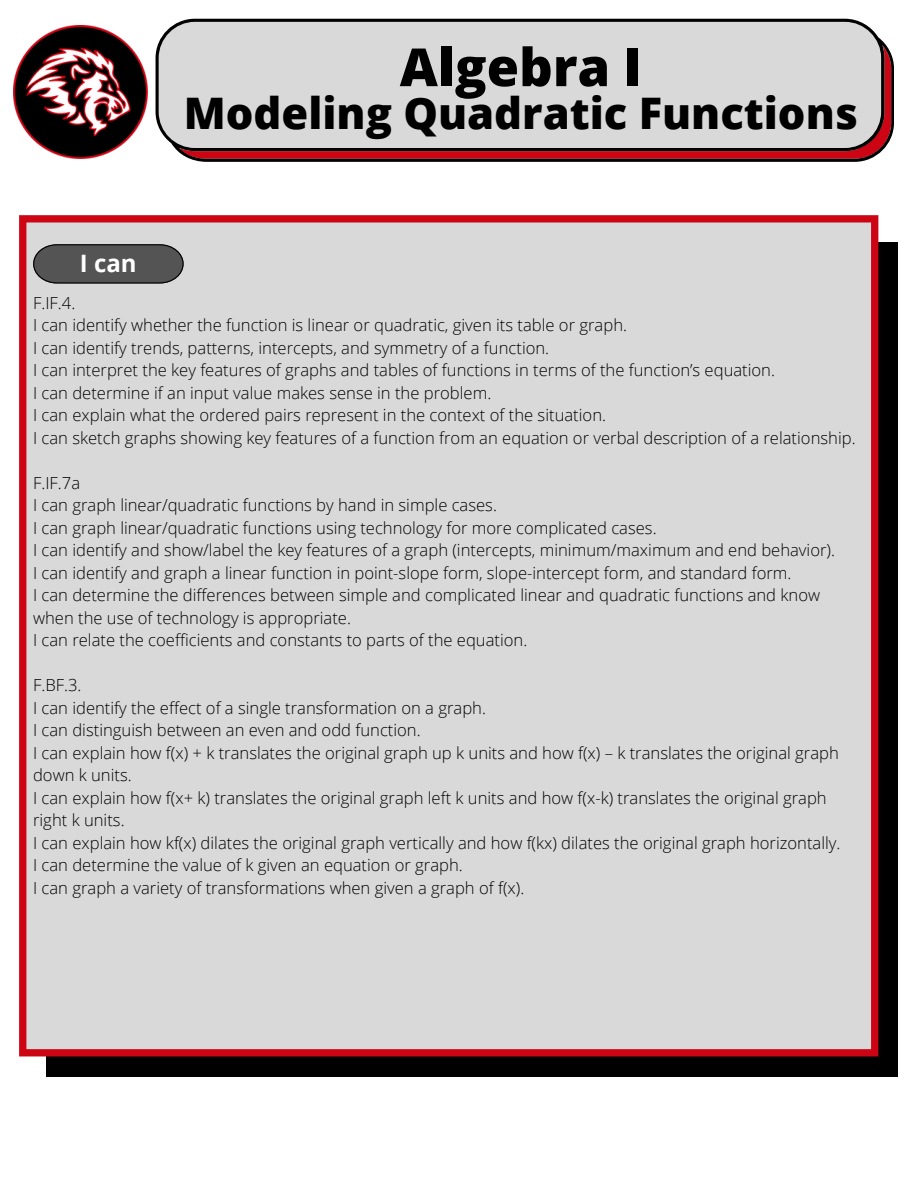
<style>
.page{position:relative;width:918px;height:1188px;background:#fff}
.page>*{position:absolute;margin:0;border:0;box-sizing:border-box;transform-origin:0 0}
.t1{font:800 52.5px "Open Sans";color:#000}
.t2{font:800 43.5px "Open Sans";color:#000}
.t3{font:700 24px "Open Sans";color:#fff}
.t4{font:300 16.65px/22.5px "Open Sans";color:#000}
</style>
<div class="page">
<svg style="left:156px;top:19px;width:738px;height:143px;fill:#d9d9d9"></svg>
<img style="left:13px;top:25px;width:134px;height:133px">
<div style="left:47px;top:243px;width:851px;height:834px;background:#010000"></div>
<div style="left:19px;top:215px;width:859px;height:841px;background:#d9d9d9"></div>
<svg style="left:33px;top:244px;width:151px;height:40px"></svg>
<h1 class="t1" style="left:400px;top:30px;width:244px">Algebra I</h1>
<h2 class="t2" style="left:184px;top:82px;width:676px">Modeling Quadratic Functions</h2>
<h3 class="t3" style="left:80px;top:247px;width:58px">I can</h3>
<p class="t4" style="left:33px;top:291px;width:824px">F.IF.4.<br>I can identify whether the function is linear or quadratic, given its table or graph.<br>I can identify trends, patterns, intercepts, and symmetry of a function.<br>I can interpret the key features of graphs and tables of functions in terms of the function’s equation.<br>I can determine if an input value makes sense in the problem.<br>I can explain what the ordered pairs represent in the context of the situation.<br>I can sketch graphs showing key features of a function from an equation or verbal description of a relationship.</p>
<p class="t4" style="left:33px;top:471px;width:803px">F.IF.7a<br>I can graph linear/quadratic functions by hand in simple cases.<br>I can graph linear/quadratic functions using technology for more complicated cases.<br>I can identify and show/label the key features of a graph (intercepts, minimum/maximum and end behavior).<br>I can identify and graph a linear function in point-slope form, slope-intercept form, and standard form.<br>I can determine the differences between simple and complicated linear and quadratic functions and know when the use of technology is appropriate.<br>I can relate the coefficients and constants to parts of the equation.</p>
<p class="t4" style="left:33px;top:674px;width:809px">F.BF.3.<br>I can identify the effect of a single transformation on a graph.<br>I can distinguish between an even and odd function.<br>I can explain how f(x) + k translates the original graph up k units and how f(x) – k translates the original graph down k units.<br>I can explain how f(x+ k) translates the original graph left k units and how f(x-k) translates the original graph right k units.<br>I can explain how kf(x) dilates the original graph vertically and how f(kx) dilates the original graph horizontally.<br>I can determine the value of k given an equation or graph.<br>I can graph a variety of transformations when given a graph of f(x).</p>
</div>
